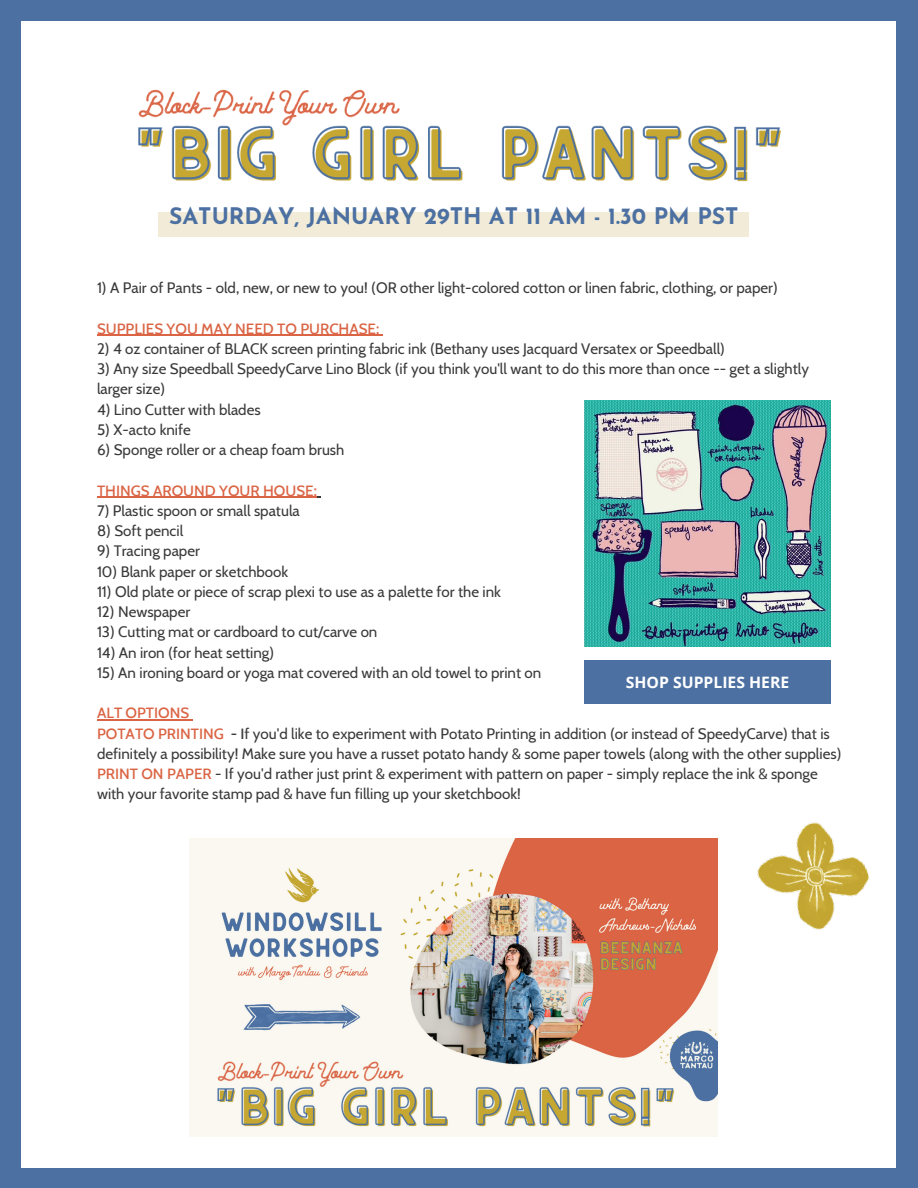
<style>
.page{position:relative;width:918px;height:1188px;background:#4c70a1}
.page>*{position:absolute;margin:0;border:0;box-sizing:border-box;transform-origin:0 0}
.t1{font:700 22.8px "Josefin Sans";color:#4c70a1}
.t2{font:700 15.75px "Open Sans";color:#fff}
.t3{font:15.15px/20.2px "Cabin";color:#393939}
.t4{font:500 15.15px "Cabin";color:#da6444}
.s1{font-weight:500;color:#da6444}
.s2{font-weight:500}
</style>
<div class="page">
<div style="left:22px;top:21px;width:874px;height:1146px;background:#fff"></div>
<img style="left:138px;top:89px;width:643px;height:93px">
<img style="left:757px;top:822px;width:112px;height:108px">
<img style="left:189px;top:838px;width:529px;height:298px">
<div style="left:158px;top:212px;width:591px;height:25px;background:#f1ebd7"></div>
<hr style="left:97px;top:335px;width:282px;height:1px;background:#da6444">
<hr style="left:97px;top:497px;width:220px;height:1px;background:#da6444">
<hr style="left:97px;top:719px;width:92px;height:2px;background:#da6444">
<img style="left:584px;top:401px;width:247px;height:246px">
<div style="left:584px;top:660px;width:247px;height:43px;background:#4c70a1"></div>
<p class="t1" style="left:169px;top:207px;width:571px">SATURDAY, JANUARY 29TH AT 11 AM - 1.30 PM PST</p>
<p class="t3" style="left:97px;top:278px;width:682px">1) A Pair of Pants - old, new, or new to you! (OR other light-colored cotton or linen fabric, clothing, or paper)</p>
<p class="t4" style="left:97px;top:319px;width:284px">SUPPLIES YOU MAY NEED TO PURCHASE:</p>
<p class="t3" style="left:97px;top:338px;width:629px">2) 4 oz container of BLACK screen printing fabric ink (Bethany uses Jacquard Versatex or Speedball)</p>
<p class="t3" style="left:97px;top:359px;width:714px">3) Any size Speedball SpeedyCarve Lino Block (if you think you'll want to do this more than once -- get a slightly larger size)</p>
<p class="t3" style="left:97px;top:399px;width:165px">4) Lino Cutter with blades</p>
<p class="t3" style="left:97px;top:419px;width:95px">5) X-acto knife</p>
<p class="t3" style="left:97px;top:440px;width:249px">6) Sponge roller or a cheap foam brush</p>
<p class="t4" style="left:97px;top:481px;width:221px">THINGS AROUND YOUR HOUSE:</p>
<p class="t3" style="left:97px;top:500px;width:204px">7) Plastic spoon or small spatula</p>
<p class="t3" style="left:97px;top:521px;width:88px">8) Soft pencil</p>
<p class="t3" style="left:97px;top:541px;width:104px">9) Tracing paper</p>
<p class="t3" style="left:97px;top:561px;width:193px">10) Blank paper or sketchbook</p>
<p class="t3" style="left:97px;top:581px;width:405px">11) Old plate or piece of scrap plexi to use as a palette for the ink</p>
<p class="t3" style="left:97px;top:602px;width:95px">12) Newspaper</p>
<p class="t3" style="left:97px;top:622px;width:282px">13) Cutting mat or cardboard to cut/carve on</p>
<p class="t3" style="left:97px;top:642px;width:179px">14) An iron (for heat setting)</p>
<p class="t3" style="left:97px;top:662px;width:446px">15) An ironing board or yoga mat covered with an old towel to print on</p>
<p class="t4" style="left:97px;top:704px;width:94px">ALT OPTIONS</p>
<p class="t3" style="left:97px;top:723px;width:746px"><span class="s1">POTATO PRINTING</span> <span class="s2">- I</span>f you'd like to experiment with Potato Printing in addition (or instead of SpeedyCarve) that is definitely a possibility! Make sure you have a russet potato handy &amp; some paper towels (along with the other supplies)</p>
<p class="t3" style="left:97px;top:764px;width:722px"><span class="s1">PRINT ON PAPER</span> - If you'd rather just print &amp; experiment with pattern on paper - simply replace the ink &amp; sponge with your favorite stamp pad &amp; have fun filling up your sketchbook!</p>
<p class="t2" style="left:626px;top:671px;width:165px">SHOP SUPPLIES HERE</p>
</div>
